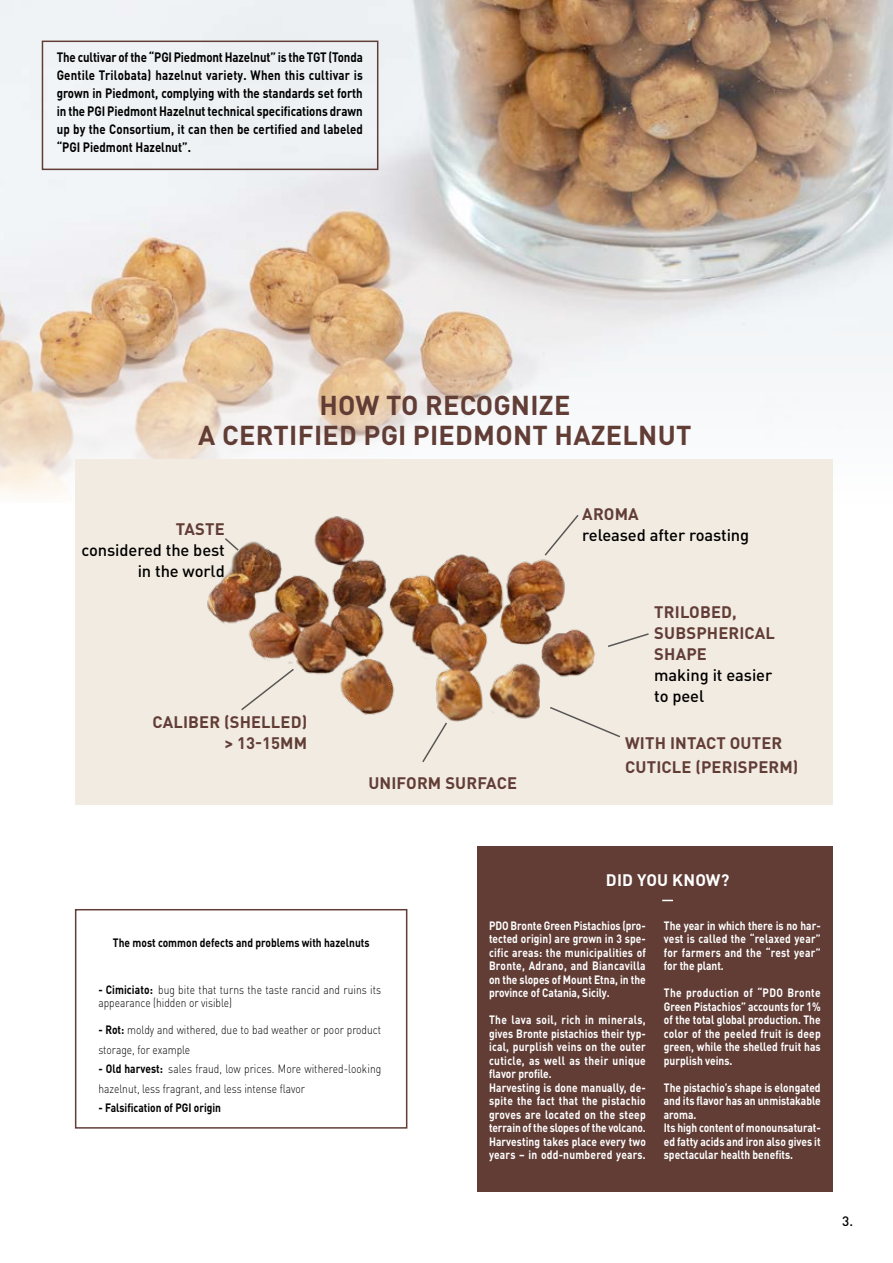
<style>
.page{position:relative;width:893px;height:1263px;background:#fff}
.page>*{position:absolute;margin:0;border:0;box-sizing:border-box;transform-origin:0 0}
.t1{font:700 27px/30px "DINOT";letter-spacing:.01em;color:#613d36;text-align:center}
.t2{font:700 16.5px/21px "DINOT";letter-spacing:.01em;color:#613d36}
.t3{font:500 16.5px/21px "DINOT";letter-spacing:-.005em;color:#000;text-align:right}
.t4{font:700 16.5px "DINOT";letter-spacing:.01em;color:#fff}
.t5{font:700 13.5px/18px "DINOT";letter-spacing:.01em;color:#000;text-align:justify;scale:.85 1}
.t6{font:500 13.5px "DINOT";color:#000}
.t7{font:700 12px/13.5px "DINOT";letter-spacing:.005em;color:#fff;text-align:justify;scale:.85 1}
.t8{font:300 12px/19.5px "DINOT";color:#000;scale:.85 1}
.t9{font:700 12px "DINOT";color:#000;scale:.85 1}
.s1{font-weight:700}
</style>
<div class="page">
<img style="left:0;top:0;width:893px;height:502px">
<div style="left:75px;top:459px;width:757px;height:345px;background:#f2ebe1"></div>
<div style="left:477px;top:846px;width:355px;height:345px;background:#613d36"></div>
<img style="left:207px;top:516px;width:388px;height:206px">
<svg style="left:223px;top:537px;width:17px;height:15px"></svg>
<svg style="left:239px;top:667px;width:56px;height:45px"></svg>
<svg style="left:421px;top:721px;width:28px;height:41px"></svg>
<svg style="left:548px;top:705px;width:72px;height:33px"></svg>
<svg style="left:608px;top:633px;width:41px;height:14px"></svg>
<svg style="left:543px;top:515px;width:37px;height:42px"></svg>
<div style="left:75px;top:909px;width:332px;height:219px;border:2px solid #613d36"></div>
<div style="left:42px;top:41px;width:336px;height:129px;border:2px solid #613d36"></div>
<p class="t5" style="left:57px;top:48px;width:362px">The cultivar of the “PGI Piedmont Hazelnut” is the TGT (Tonda Gentile Trilobata) hazelnut variety. When this cultivar is grown in Piedmont, complying with the standards set forth in the PGI Piedmont Hazelnut technical specifications drawn up by the Consortium, it can then be certified and labeled “PGI Piedmont Hazelnut”.</p>
<h1 class="t1" style="left:198px;top:389px;width:495px">HOW TO RECOGNIZE<br>A CERTIFIED PGI PIEDMONT HAZELNUT</h1>
<h2 class="t2" style="left:176px;top:518px;width:50px">TASTE</h2>
<h2 class="t3" style="left:81px;top:539px;width:145px">considered the best in the world</h2>
<h2 class="t2" style="left:152px;top:710px;width:156px;text-align:right">CALIBER (SHELLED) &gt; 13-15MM</h2>
<h2 class="t2" style="left:368px;top:772px;width:150px">UNIFORM SURFACE</h2>
<h2 class="t2" style="left:582px;top:503px;width:58px">AROMA</h2>
<h2 class="t3" style="left:582px;top:524px;width:169px">released after roasting</h2>
<h2 class="t2" style="left:654px;top:600px;width:122px">TRILOBED,<br>SUBSPHERICAL<br>SHAPE</h2>
<h2 class="t3" style="left:654px;top:663px;width:120px;text-align:left">making it easier to peel</h2>
<h2 class="t2" style="left:625px;top:731px;width:175px;line-height:23.4px">WITH INTACT OUTER<br>CUTICLE (PERISPERM)</h2>
<p class="t9" style="left:113px;top:934px;width:303px">The most common defects and problems with hazelnuts</p>
<p class="t8" style="left:98px;top:982px;width:334px;line-height:13.5px"><span class="s1">- Cimiciato:</span> bug bite that turns the taste rancid and ruins its appearance (hidden or visible)</p>
<p class="t8" style="left:98px;top:1019px;width:334px"><span class="s1">- Rot:</span> moldy and withered, due to bad weather or poor product storage, for example</p>
<p class="t8" style="left:98px;top:1058px;width:334px"><span class="s1">- Old harvest:</span> sales fraud, low prices. More withered-looking hazelnut, less fragrant, and less intense flavor</p>
<p class="t9" style="left:98px;top:1100px;width:146px">- Falsification of PGI origin</p>
<h2 class="t4" style="left:606px;top:869px;width:125px">DID YOU KNOW?</h2>
<p class="t7" style="left:489px;top:918px;width:186px">PDO Bronte Green Pistachios (pro&shy;tected origin) are grown in 3 spe&shy;cific areas: the municipalities of Bronte, Adrano, and Biancavilla on the slopes of Mount Etna, in the province of Catania, Sicily.</p>
<p class="t7" style="left:489px;top:1013px;width:186px;text-align:left">The lava soil, rich in minerals, gives Bronte pistachios their typ&shy;ical, purplish veins on the outer cuticle, as well as their unique flavor profile.<br>Harvesting is done manually, de&shy;spite the fact that the pistachio groves are located on the steep terrain of the slopes of the volcano.<br>Harvesting takes place every two years – in odd-numbered years.</p>
<p class="t7" style="left:664px;top:918px;width:186px">The year in which there is no har&shy;vest is called the “relaxed year” for farmers and the “rest year” for the plant.</p>
<p class="t7" style="left:664px;top:986px;width:186px">The production of “PDO Bronte Green Pistachios” accounts for 1% of the total global production. The color of the peeled fruit is deep green, while the shelled fruit has purplish veins.</p>
<p class="t7" style="left:664px;top:1080px;width:186px;text-align:left">The pistachio’s shape is elongated and its flavor has an unmistakable aroma.<br>Its high content of monounsaturat&shy;ed fatty acids and iron also gives it spectacular health benefits.</p>
<p class="t6" style="left:842px;top:1211px;width:13px">3.</p>
</div>
